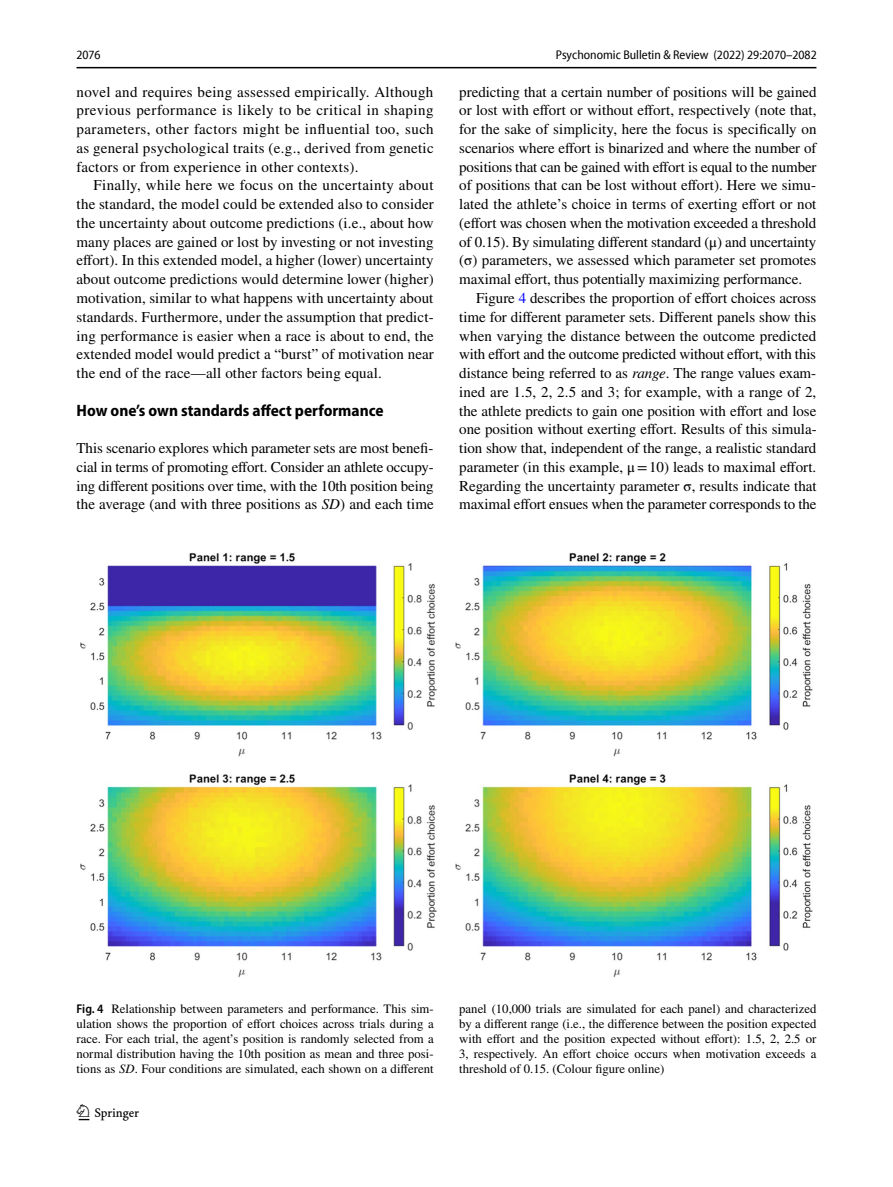
<style>
.page{position:relative;width:893px;height:1187px;background:#fff}
.page>*{position:absolute;margin:0;border:0;box-sizing:border-box;transform-origin:0 0}
.t1{font:22.5px "Springnew Regular 2";color:#000}
.t2{font:700 semi-condensed 16.5px "Myriad Pro";color:#000}
.t3{font:15px/18.8px "STIX";color:#000;text-align:justify}
.t4{font:12.75px/15px "STIX";color:#000;text-align:justify}
.t5{font:semi-condensed 12.75px "Myriad Pro Unic";color:#000}
.s1{font-style:italic}
.s2{color:#00f}
.s3{font-family:"Myriad Pro";font-weight:600;font-stretch:semi-condensed}
</style>
<div class="page">
<hr style="left:77px;top:67px;width:739px;height:1px;background:#000">
<img style="left:81px;top:553px;width:731px;height:424px">
<p class="t5" style="left:76px;top:50px;width:26px">2076</p>
<p class="t5" style="left:556px;top:50px;width:262px">Psychonomic Bulletin &amp; Review (2022) 29:2070–2082</p>
<p class="t3" style="left:77px;top:83px;width:359px">novel and requires being assessed empirically. Although previous performance is likely to be critical in shaping parameters, other factors might be influential too, such as general psychological traits (e.g., derived from genetic factors or from experience in other contexts).</p>
<p class="t3" style="left:77px;top:177px;width:359px;text-indent:17px">Finally, while here we focus on the uncertainty about the standard, the model could be extended also to consider the uncertainty about outcome predictions (i.e., about how many places are gained or lost by investing or not investing effort). In this extended model, a higher (lower) uncertainty about outcome predictions would determine lower (higher) motivation, similar to what happens with uncertainty about standards. Furthermore, under the assumption that predict&shy;ing performance is easier when a race is about to end, the extended model would predict a “burst” of motivation near the end of the race—all other factors being equal.</p>
<p class="t2" style="left:77px;top:401px;width:309px">How one’s own standards affect performance</p>
<p class="t3" style="left:77px;top:439px;width:359px">This scenario explores which parameter sets are most benefi&shy;cial in terms of promoting effort. Consider an athlete occupy&shy;ing different positions over time, with the 10th position being the average (and with three positions as <span class="s1">SD</span>) and each time</p>
<p class="t3" style="left:459px;top:83px;width:359px">predicting that a certain number of positions will be gained</p>
<p class="t3" style="left:459px;top:102px;width:359px">or lost with effort or without effort, respectively (note that,</p>
<p class="t3" style="left:459px;top:121px;width:359px">for the sake of simplicity, here the focus is specifically on</p>
<p class="t3" style="left:459px;top:139px;width:359px">scenarios where effort is binarized and where the number of</p>
<p class="t3" style="left:459px;top:158px;width:359px">positions that can be gained with effort is equal to the number</p>
<p class="t3" style="left:459px;top:177px;width:358px">of positions that can be lost without effort). Here we simu-</p>
<p class="t3" style="left:459px;top:196px;width:359px">lated the athlete’s choice in terms of exerting effort or not</p>
<p class="t3" style="left:459px;top:214px;width:359px">(effort was chosen when the motivation exceeded a threshold</p>
<p class="t3" style="left:459px;top:233px;width:359px">of 0.15). By simulating different standard (μ) and uncertainty</p>
<p class="t3" style="left:459px;top:252px;width:359px">(σ) parameters, we assessed which parameter set promotes</p>
<p class="t3" style="left:459px;top:271px;width:344px">maximal effort, thus potentially maximizing performance.</p>
<p class="t3" style="left:476px;top:289px;width:342px">Figure <span class="s2">4</span> describes the proportion of effort choices across</p>
<p class="t3" style="left:459px;top:308px;width:359px">time for different parameter sets. Different panels show this</p>
<p class="t3" style="left:459px;top:327px;width:359px">when varying the distance between the outcome predicted</p>
<p class="t3" style="left:459px;top:346px;width:358px">with effort and the outcome predicted without effort, with this</p>
<p class="t3" style="left:459px;top:364px;width:358px">distance being referred to as <span class="s1">range</span>. The range values exam-</p>
<p class="t3" style="left:459px;top:383px;width:359px">ined are 1.5, 2, 2.5 and 3; for example, with a range of 2,</p>
<p class="t3" style="left:459px;top:402px;width:359px">the athlete predicts to gain one position with effort and lose</p>
<p class="t3" style="left:459px;top:421px;width:359px">one position without exerting effort. Results of this simula-</p>
<p class="t3" style="left:459px;top:439px;width:359px">tion show that, independent of the range, a realistic standard</p>
<p class="t3" style="left:459px;top:458px;width:359px">parameter (in this example, μ=10) leads to maximal effort.</p>
<p class="t3" style="left:459px;top:477px;width:359px">Regarding the uncertainty parameter σ, results indicate that</p>
<p class="t3" style="left:459px;top:496px;width:359px">maximal effort ensues when the parameter corresponds to the</p>
<p class="t4" style="left:77px;top:1001px;width:359px"><span class="s3">Fig. 4</span> Relationship between parameters and performance. This sim&shy;ulation shows the proportion of effort choices across trials during a race. For each trial, the agent’s position is randomly selected from a normal distribution having the 10th position as mean and three posi&shy;tions as <span class="s1">SD</span>. Four conditions are simulated, each shown on a different</p>
<p class="t4" style="left:459px;top:1001px;width:359px">panel (10,000 trials are simulated for each panel) and characterized by a different range (i.e., the difference between the position expected with effort and the position expected without effort): 1.5, 2, 2.5 or 3, respectively. An effort choice occurs when motivation exceeds a threshold of 0.15. (Colour figure online)</p>
<h1 class="t1" style="left:79px;top:1104px;width:62px">1 3</h1>
</div>
